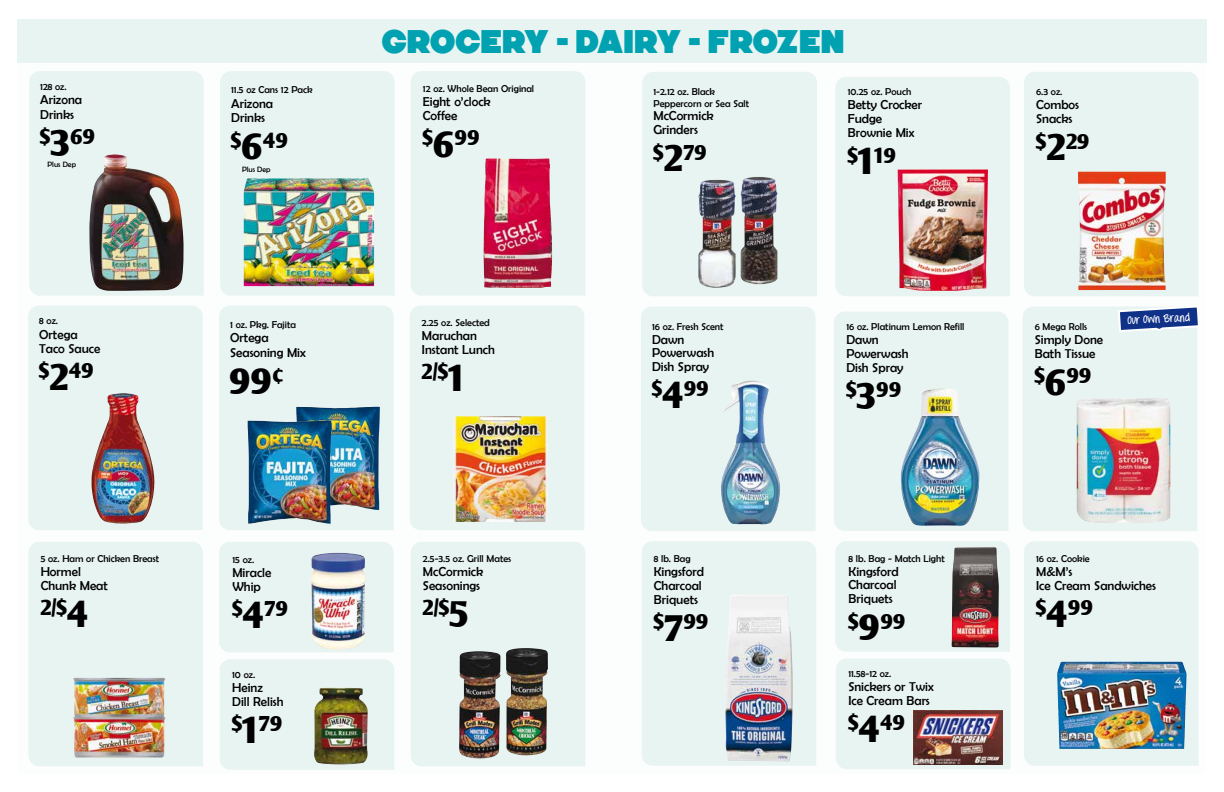
<style>
.page{position:relative;width:1224px;height:792px;background:#fff}
.page>*{position:absolute;margin:0;border:0;box-sizing:border-box;transform-origin:0 0}
.t1{font:700 35.8px "Arm Wrestler";color:#000}
.t2{font:800 33.5px "Vim SM";color:#00a2b1}
.t3{font:700 20.9px "Arm Wrestler";color:#000}
.t4{font:13px/14px "Berlin Sans FB";color:#000}
.t5{font:700 10.9px "Throw My Hands Upinthe Air";color:#fff;scale:.95 1}
.t6{font:10px/11.5px "Berlin Sans FB";color:#000}
.t7{font:7.7px "Berlin Sans FB";color:#000}
.s1{font-size:35.8px}
</style>
<div class="page">
<div style="left:18px;top:53px;width:1187px;height:721px;background:#f6fafa"></div>
<div style="left:17px;top:19px;width:1190px;height:43px;background:#e8f4f2"></div>
<div style="left:410px;top:306px;width:174px;height:224px;background:#e8f4f2"></div>
<div style="left:28px;top:306px;width:174px;height:224px;background:#e8f4f2"></div>
<div style="left:219px;top:306px;width:174px;height:224px;background:#e8f4f2"></div>
<div style="left:1023px;top:307px;width:174px;height:224px;background:#e8f4f2"></div>
<div style="left:641px;top:307px;width:174px;height:224px;background:#e8f4f2"></div>
<img style="left:1077px;top:398px;width:93px;height:125px">
<div style="left:834px;top:312px;width:174px;height:219px;background:#e8f4f2"></div>
<div style="left:411px;top:71px;width:174px;height:224px;background:#e8f4f2"></div>
<div style="left:29px;top:71px;width:174px;height:224px;background:#e8f4f2"></div>
<div style="left:220px;top:71px;width:174px;height:224px;background:#e8f4f2"></div>
<img style="left:89px;top:154px;width:95px;height:137px">
<img style="left:244px;top:178px;width:130px;height:108px">
<div style="left:1024px;top:72px;width:174px;height:224px;background:#e8f4f2"></div>
<div style="left:643px;top:72px;width:174px;height:224px;background:#e8f4f2"></div>
<img style="left:1078px;top:172px;width:88px;height:118px">
<div style="left:836px;top:77px;width:174px;height:219px;background:#e8f4f2"></div>
<img style="left:898px;top:169px;width:90px;height:122px">
<img style="left:92px;top:393px;width:62px;height:131px">
<img style="left:901px;top:388px;width:78px;height:138px">
<img style="left:740px;top:177px;width:37px;height:107px">
<img style="left:721px;top:381px;width:60px;height:144px">
<svg style="left:1117px;top:307px;width:81px;height:26px"></svg>
<div style="left:1024px;top:541px;width:174px;height:224px;background:#e8f4f2"></div>
<img style="left:1057px;top:662px;width:129px;height:87px">
<img style="left:484px;top:158px;width:68px;height:130px">
<img style="left:454px;top:417px;width:94px;height:104px">
<div style="left:219px;top:542px;width:174px;height:110px;background:#e8f4f2"></div>
<div style="left:220px;top:660px;width:174px;height:109px;background:#e8f4f2"></div>
<img style="left:310px;top:553px;width:56px;height:97px">
<img style="left:314px;top:688px;width:54px;height:77px">
<div style="left:29px;top:542px;width:174px;height:224px;background:#e8f4f2"></div>
<img style="left:73px;top:719px;width:92px;height:39px">
<div style="left:836px;top:541px;width:174px;height:110px;background:#e8f4f2"></div>
<div style="left:836px;top:659px;width:174px;height:110px;background:#e8f4f2"></div>
<img style="left:952px;top:547px;width:47px;height:100px">
<img style="left:913px;top:710px;width:90px;height:54px">
<div style="left:411px;top:542px;width:174px;height:224px;background:#e8f4f2"></div>
<img style="left:459px;top:651px;width:41px;height:108px">
<div style="left:642px;top:541px;width:174px;height:224px;background:#e8f4f2"></div>
<img style="left:725px;top:595px;width:68px;height:166px">
<img style="left:296px;top:407px;width:84px;height:103px">
<img style="left:248px;top:421px;width:83px;height:103px">
<img style="left:73px;top:678px;width:92px;height:41px">
<img style="left:506px;top:648px;width:42px;height:107px">
<img style="left:698px;top:180px;width:38px;height:108px">
<p class="t6" style="left:40px;top:80px;width:28px">128 oz.</p>
<p class="t4" style="left:40px;top:92px;width:43px;line-height:14.5px">Arizona<br>Drinks</p>
<h3 class="t3" style="left:40px;top:124px;width:57px">$<span class="s1">3</span>69</h3>
<p class="t7" style="left:47px;top:161px;width:30px">Plus Dep</p>
<p class="t6" style="left:39px;top:315px;width:20px">8 oz.</p>
<p class="t4" style="left:39px;top:327px;width:63px;line-height:14.5px">Ortega<br>Taco Sauce</p>
<h3 class="t3" style="left:39px;top:358px;width:57px">$<span class="s1">2</span>49</h3>
<p class="t6" style="left:41px;top:553px;width:120px">5 oz. Ham or Chicken Breast</p>
<p class="t4" style="left:41px;top:565px;width:69px">Hormel<br>Chunk Meat</p>
<h3 class="t3" style="left:41px;top:596px;width:50px">2/$<span class="s1">4</span></h3>
<p class="t6" style="left:231px;top:84px;width:83px">11.5 oz Cans 12 Pack</p>
<p class="t4" style="left:231px;top:96px;width:43px;line-height:14.5px">Arizona<br>Drinks</p>
<h3 class="t3" style="left:231px;top:128px;width:59px">$<span class="s1">6</span>49</h3>
<p class="t7" style="left:242px;top:165px;width:30px">Plus Dep</p>
<p class="t6" style="left:230px;top:319px;width:67px">1 oz. Pkg. Fajita</p>
<p class="t4" style="left:230px;top:331px;width:77px;line-height:14.5px">Ortega<br>Seasoning Mix</p>
<h1 class="t1" style="left:230px;top:360px;width:55px">99<sup>¢</sup></h1>
<p class="t6" style="left:232px;top:554px;width:23px">15 oz.</p>
<p class="t4" style="left:232px;top:565px;width:41px">Miracle<br>Whip</p>
<h3 class="t3" style="left:232px;top:596px;width:58px">$<span class="s1">4</span>79</h3>
<p class="t6" style="left:232px;top:669px;width:24px">10 oz.</p>
<p class="t4" style="left:232px;top:680px;width:53px">Heinz<br>Dill Relish</p>
<h3 class="t3" style="left:232px;top:711px;width:52px">$<span class="s1">1</span>79</h3>
<h2 class="t2" style="left:382px;top:21px;width:464px">GROCERY - DAIRY - FROZEN</h2>
<p class="t6" style="left:423px;top:82px;width:113px">12 oz. Whole Bean Original</p>
<p class="t4" style="left:423px;top:94px;width:69px">Eight o’clock<br>Coffee</p>
<h3 class="t3" style="left:423px;top:125px;width:59px">$<span class="s1">6</span>99</h3>
<p class="t6" style="left:422px;top:317px;width:69px">2.25 oz. Selected</p>
<p class="t4" style="left:422px;top:328px;width:74px">Maruchan<br>Instant Lunch</p>
<h3 class="t3" style="left:422px;top:359px;width:45px">2/$<span class="s1">1</span></h3>
<p class="t6" style="left:423px;top:553px;width:90px">2.5-3.5 oz. Grill Mates</p>
<p class="t4" style="left:423px;top:565px;width:62px">McCormick<br>Seasonings</p>
<h3 class="t3" style="left:423px;top:596px;width:48px">2/$<span class="s1">5</span></h3>
<p class="t6" style="left:653px;top:86px;width:97px">1-2.12 oz. Black<br>Peppercorn or Sea Salt</p>
<p class="t4" style="left:653px;top:109px;width:62px">McCormick<br>Grinders</p>
<h3 class="t3" style="left:653px;top:140px;width:55px">$<span class="s1">2</span>79</h3>
<p class="t6" style="left:652px;top:321px;width:73px">16 oz. Fresh Scent</p>
<p class="t4" style="left:652px;top:332px;width:64px;line-height:13.7px">Dawn<br>Powerwash<br>Dish Spray</p>
<h3 class="t3" style="left:652px;top:376px;width:59px">$<span class="s1">4</span>99</h3>
<p class="t6" style="left:654px;top:552px;width:38px">8 lb. Bag</p>
<p class="t4" style="left:654px;top:564px;width:52px">Kingsford<br>Charcoal<br>Briquets</p>
<h3 class="t3" style="left:654px;top:609px;width:57px">$<span class="s1">7</span>99</h3>
<p class="t6" style="left:848px;top:86px;width:65px">10.25 oz. Pouch</p>
<p class="t4" style="left:848px;top:98px;width:76px">Betty Crocker<br>Fudge<br>Brownie Mix</p>
<h3 class="t3" style="left:848px;top:143px;width:50px">$<span class="s1">1</span>19</h3>
<p class="t6" style="left:846px;top:321px;width:120px">16 oz. Platinum Lemon Refill</p>
<p class="t4" style="left:846px;top:333px;width:64px">Dawn<br>Powerwash<br>Dish Spray</p>
<h3 class="t3" style="left:846px;top:377px;width:57px">$<span class="s1">3</span>99</h3>
<p class="t6" style="left:849px;top:553px;width:98px">8 lb. Bag - Match Light</p>
<p class="t4" style="left:849px;top:565px;width:52px;line-height:13.7px">Kingsford<br>Charcoal<br>Briquets</p>
<h3 class="t3" style="left:849px;top:609px;width:59px">$<span class="s1">9</span>99</h3>
<p class="t6" style="left:848px;top:668px;width:44px">11.58-12 oz.</p>
<p class="t4" style="left:848px;top:680px;width:87px">Snickers or Twix<br>Ice Cream Bars</p>
<h3 class="t3" style="left:848px;top:710px;width:59px">$<span class="s1">4</span>49</h3>
<p class="t6" style="left:1036px;top:86px;width:28px">6.3 oz.</p>
<p class="t4" style="left:1036px;top:98px;width:44px">Combos<br>Snacks</p>
<h3 class="t3" style="left:1036px;top:129px;width:55px">$<span class="s1">2</span>29</h3>
<p class="t6" style="left:1035px;top:321px;width:54px">6 Mega Rolls</p>
<p class="t4" style="left:1035px;top:333px;width:70px">Simply Done<br>Bath Tissue</p>
<h3 class="t3" style="left:1035px;top:363px;width:59px">$<span class="s1">6</span>99</h3>
<p class="t5" style="left:1127px;top:314px;width:67px;rotate:-3deg">Our Own Brand</p>
<p class="t6" style="left:1036px;top:552px;width:55px">16 oz. Cookie</p>
<p class="t4" style="left:1036px;top:564px;width:121px">M&amp;M’s<br>Ice Cream Sandwiches</p>
<h3 class="t3" style="left:1036px;top:595px;width:59px">$<span class="s1">4</span>99</h3>
</div>
